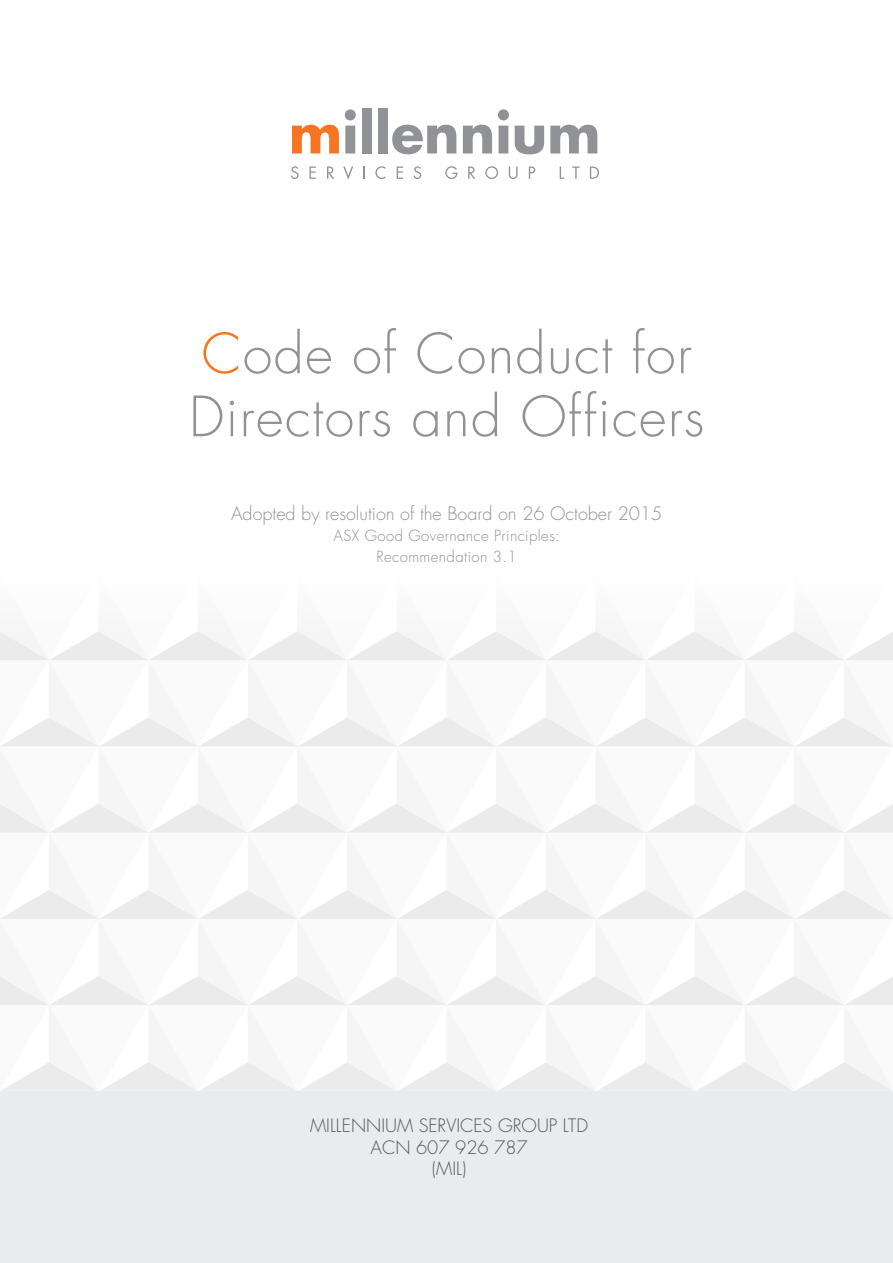
<style>
.page{position:relative;width:893px;height:1263px;background:#fff}
.page>*{position:absolute;margin:0;border:0;box-sizing:border-box;transform-origin:0 0}
.t1{font:300 54px/63px "Futura";letter-spacing:.025em;color:#919295}
.t2{font:300 18px "Futura";color:#919295}
.t3{font:300 18px/21.6px "Futura";color:#57585a;text-align:center}
.t4{font:300 15px/21px "Futura";letter-spacing:.025em;color:#919295;text-align:center}
.s1{color:#f57523}
</style>
<div class="page">
<div style="left:0;top:1090px;width:893px;height:173px;background:#e9ebed"></div>
<svg style="left:0;top:631px;width:893px;height:459px"></svg>
<svg style="left:292px;top:125px;width:47px;height:28px"></svg>
<svg style="left:345px;top:109px;width:11px;height:44px"></svg>
<div style="left:362px;top:108px;width:9px;height:45px;background:#919295"></div>
<div style="left:378px;top:108px;width:10px;height:45px;background:#919295"></div>
<svg style="left:392px;top:125px;width:64px;height:29px"></svg>
<svg style="left:463px;top:125px;width:29px;height:28px"></svg>
<svg style="left:498px;top:109px;width:11px;height:44px"></svg>
<svg style="left:515px;top:126px;width:29px;height:28px"></svg>
<svg style="left:550px;top:125px;width:47px;height:28px"></svg>
<svg style="left:291px;top:166px;width:8px;height:13px"></svg>
<svg style="left:309px;top:167px;width:7px;height:12px"></svg>
<svg style="left:327px;top:167px;width:7px;height:12px"></svg>
<svg style="left:343px;top:167px;width:10px;height:12px"></svg>
<svg style="left:363px;top:167px;width:2px;height:12px"></svg>
<svg style="left:375px;top:166px;width:10px;height:13px"></svg>
<svg style="left:397px;top:167px;width:6px;height:12px"></svg>
<svg style="left:414px;top:166px;width:7px;height:13px"></svg>
<svg style="left:445px;top:166px;width:12px;height:13px"></svg>
<svg style="left:468px;top:167px;width:7px;height:12px"></svg>
<svg style="left:485px;top:166px;width:13px;height:13px"></svg>
<svg style="left:509px;top:167px;width:9px;height:12px"></svg>
<svg style="left:529px;top:167px;width:6px;height:12px"></svg>
<svg style="left:560px;top:167px;width:4px;height:12px"></svg>
<svg style="left:572px;top:167px;width:8px;height:12px"></svg>
<svg style="left:590px;top:167px;width:9px;height:12px"></svg>
<p class="t1" style="left:189px;top:323px;width:517px"><span class="s1">C</span>ode of Conduct for<br>Directors and Officers</p>
<p class="t2" style="left:231px;top:502px;width:433px">Adopted by resolution of the Board on 26 October 2015</p>
<p class="t4" style="left:333px;top:525px;width:228px">ASX Good Governance Principles:<br>Recommendation 3.1</p>
<p class="t3" style="left:310px;top:1115px;width:279px">MILLENNIUM SERVICES GROUP LTD</p>
<p class="t3" style="left:371px;top:1137px;width:159px">ACN 607 926 787 (MIL)</p>
</div>
